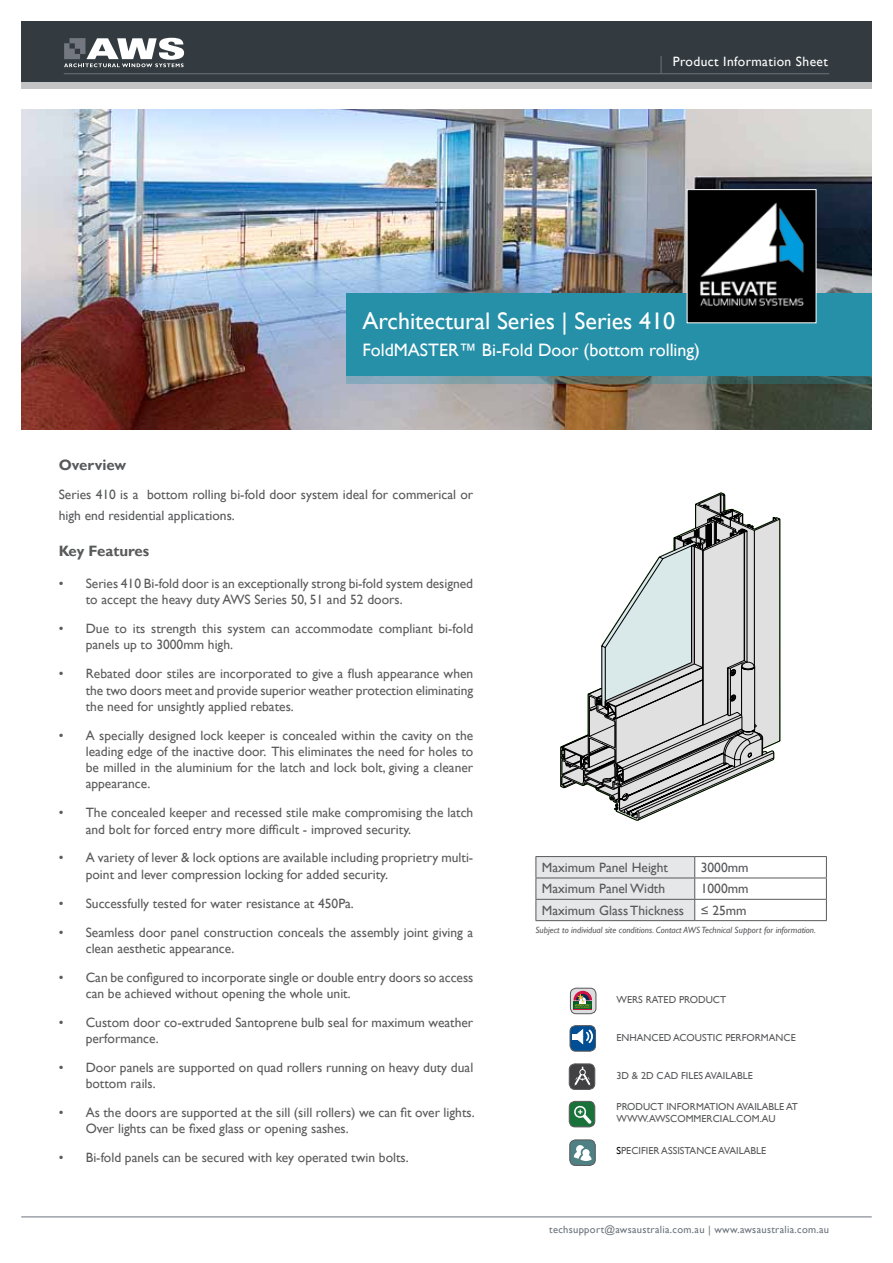
<style>
.page{position:relative;width:893px;height:1263px;background:#fff}
.page>*{position:absolute;margin:0;border:0;box-sizing:border-box;transform-origin:0 0}
.t1{font:24px "Gill Sans";color:#fff}
.t2{font:18px "Gill Sans";color:#fff}
.t3{font:700 15px "Gill Sans";color:#58595b}
.t4{font:13.5px/16.2px "Gill Sans";color:#5c5b5b}
.t5{font:13.5px/21.3px "Gill Sans";color:#58595b;text-align:right}
.t6{font:13.5px "Gill Sans";letter-spacing:.03em;color:#fff}
.t7{font:10.5px "Gill Sans";letter-spacing:.03em;color:#6a737b}
.t8{font:10.2px/12.1px "Gill Sans";color:#58595b}
.t9{font:italic 9px "Gill Sans";color:#58595b}
.s1{color:#000}
</style>
<div class="page">
<div style="left:21px;top:81px;width:851px;height:8px;background:#c2c4c6"></div>
<div style="left:21px;top:21px;width:851px;height:60px;background:#333b40"></div>
<svg style="left:64px;top:38px;width:120px;height:29px"></svg>
<hr style="left:64px;top:73px;width:765px;height:1px;background:#6a737b">
<svg style="left:661px;top:56px;width:1px;height:17px"></svg>
<hr style="left:21px;top:1216px;width:851px;height:1px;background:#6a737b">
<img style="left:21px;top:109px;width:851px;height:320px">
<hr style="left:695px;top:856px;width:132px;height:1px;background:#58595b">
<hr style="left:695px;top:878px;width:132px;height:1px;background:#58595b">
<hr style="left:695px;top:899px;width:132px;height:1px;background:#58595b">
<svg style="left:535px;top:856px;width:160px;height:64px;background:#dedfe0"></svg>
<svg style="left:826px;top:857px;width:1px;height:63px"></svg>
<hr style="left:535px;top:920px;width:160px;height:1px;background:#58595b">
<hr style="left:695px;top:920px;width:132px;height:1px;background:#58595b">
<svg style="left:568px;top:987px;width:29px;height:179px"></svg>
<svg style="left:717px;top:492px;width:63px;height:252px"></svg>
<svg style="left:695px;top:494px;width:81px;height:265px"></svg>
<svg style="left:562px;top:511px;width:212px;height:307px"></svg>
<div style="left:347px;top:293px;width:525px;height:82px;background:#2690a8"></div>
<svg style="left:347px;top:375px;width:525px;height:8px;background:#5c8185"></svg>
<img style="left:689px;top:191px;width:125px;height:128px">
<p class="t6" style="left:673px;top:53px;width:156px">Product Information Sheet</p>
<h1 class="t1" style="left:363px;top:307px;width:314px">Architectural Series | Series 410</h1>
<h2 class="t2" style="left:363px;top:339px;width:339px">FoldMASTER™ Bi-Fold Door (bottom rolling)</h2>
<p class="t3" style="left:59px;top:455px;width:69px">Overview</p>
<p class="t5" style="left:59px;top:484px;width:416px;text-align:left">Series 410 is a bottom rolling bi-fold door system ideal for commerical or high end residential applications.</p>
<p class="t3" style="left:59px;top:542px;width:92px">Key Features</p>
<p class="t4" style="left:86px;top:576px;width:389px;text-indent:-27px">• Series 410 Bi-fold door is an exceptionally strong bi-fold system designed to accept the heavy duty AWS Series 50, 51 and 52 doors.</p>
<p class="t4" style="left:86px;top:621px;width:389px;text-indent:-27px">• Due to its strength this system can accommodate compliant bi-fold panels up to 3000mm high.</p>
<p class="t4" style="left:86px;top:666px;width:389px;text-align:justify;text-indent:-27px">• Rebated door stiles are incorporated to give a flush appearance when the two doors meet and provide superior weather protection eliminating the need for unsightly applied rebates.</p>
<p class="t4" style="left:86px;top:727px;width:389px;text-align:justify;text-indent:-27px">• A specially designed lock keeper is concealed within the cavity on the leading edge of the inactive door. This eliminates the need for holes to be milled in the aluminium for the latch and lock bolt, giving a cleaner appearance.</p>
<p class="t4" style="left:86px;top:805px;width:389px;text-indent:-27px">• The concealed keeper and recessed stile make compromising the latch and bolt for forced entry more difficult - improved security.</p>
<p class="t4" style="left:86px;top:850px;width:389px;text-indent:-27px">• A variety of lever &amp; lock options are available including proprietry multi&shy;point and lever compression locking for added security.</p>
<p class="t4" style="left:59px;top:895px;width:297px">• Successfully tested for water resistance at 450Pa.</p>
<p class="t4" style="left:86px;top:924px;width:389px;text-indent:-27px">• Seamless door panel construction conceals the assembly joint giving a clean aesthetic appearance.</p>
<p class="t4" style="left:86px;top:969px;width:389px;text-indent:-27px">• Can be configured to incorporate single or double entry doors so access can be achieved without opening the whole unit.</p>
<p class="t4" style="left:86px;top:1014px;width:389px;text-indent:-27px">• Custom door co-extruded Santoprene bulb seal for maximum weather performance.</p>
<p class="t4" style="left:86px;top:1060px;width:389px;text-indent:-27px">• Door panels are supported on quad rollers running on heavy duty dual bottom rails.</p>
<p class="t4" style="left:86px;top:1105px;width:390px;text-indent:-27px">• As the doors are supported at the sill (sill rollers) we can fit over lights.<br>Over lights can be fixed glass or opening sashes.</p>
<p class="t4" style="left:59px;top:1150px;width:351px">• Bi-fold panels can be secured with key operated twin bolts.</p>
<p class="t5" style="left:542px;top:857px;width:128px">Maximum Panel Height</p>
<p class="t5" style="left:701px;top:857px;width:49px">3000mm</p>
<p class="t5" style="left:542px;top:878px;width:125px">Maximum Panel Width</p>
<p class="t5" style="left:542px;top:878px;width:208px">1000mm<br>Maximum Glass Thickness ≤ 25mm</p>
<p class="t9" style="left:535px;top:925px;width:282px">Subject to individual site conditions. Contact AWS Technical Support for information.</p>
<p class="t8" style="left:616px;top:994px;width:111px">WERS RATED PRODUCT</p>
<p class="t8" style="left:616px;top:1031px;width:181px">ENHANCED ACOUSTIC PERFORMANCE</p>
<p class="t8" style="left:616px;top:1069px;width:138px">3D &amp; 2D CAD FILES AVAILABLE</p>
<p class="t8" style="left:616px;top:1101px;width:183px">PRODUCT INFORMATION AVAILABLE AT<br>WWW.AWSCOMMERCIAL.COM.AU</p>
<p class="t8" style="left:616px;top:1145px;width:151px"><span class="s1">S</span>PECIFIER ASSISTANCE AVAILABLE</p>
<p class="t7" style="left:549px;top:1224px;width:282px">techsupport@awsaustralia.com.au | www.awsaustralia.com.au</p>
</div>
